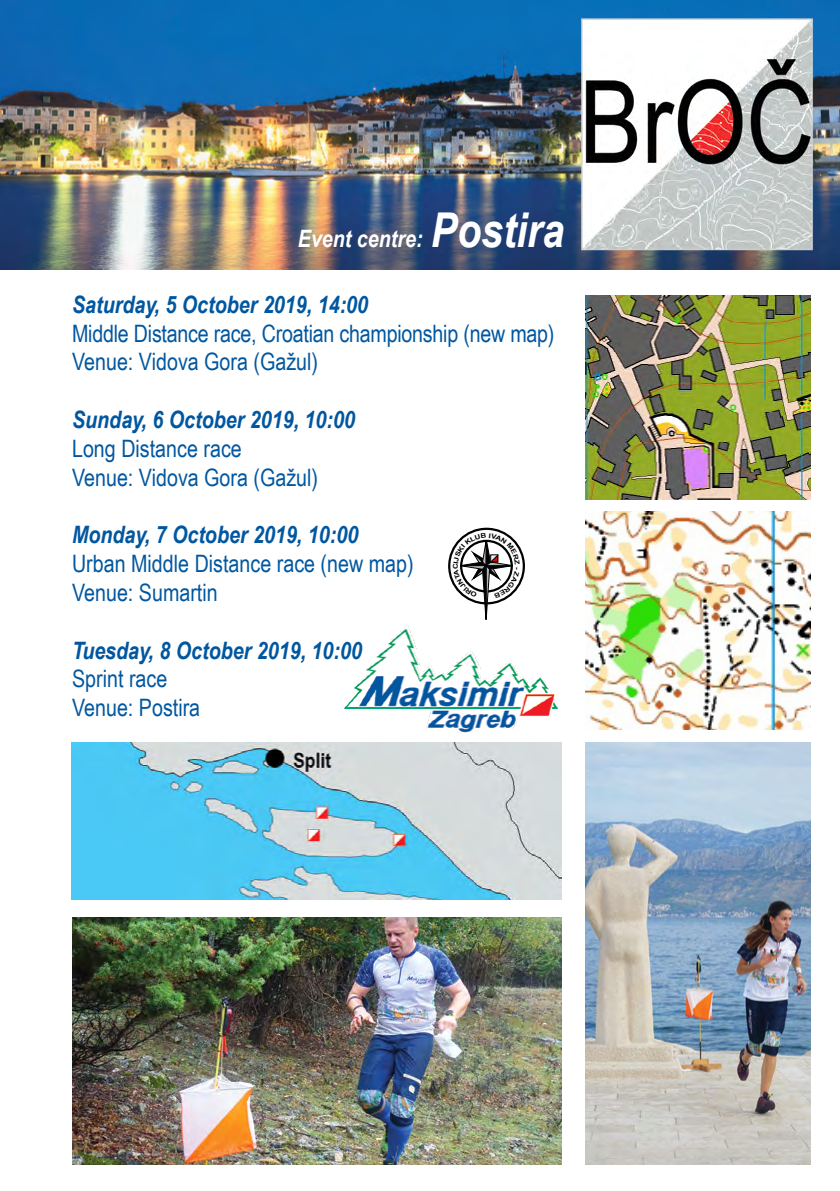
<style>
.page{position:relative;width:840px;height:1191px;background:#fff}
.page>*{position:absolute;margin:0;border:0;box-sizing:border-box;transform-origin:0 0}
.t1{font:24px/28.8px "Arial Narrow";color:#0057a0}
.t2{font:italic 700 24px "Arial Narrow";color:#0057a0}
.t3{font:italic 700 24px "Arial Narrow";color:#fff}
.t4{font:700 6.6px "Arial Narrow";color:#000;scale:1.48 1}
.s1{font-size:48px}
</style>
<div class="page">
<img style="left:0;top:0;width:839px;height:269px">
<img style="left:585px;top:295px;width:225px;height:204px">
<img style="left:578px;top:15px;width:238px;height:239px">
<img style="left:344px;top:625px;width:215px;height:108px">
<img style="left:71px;top:742px;width:490px;height:157px">
<img style="left:585px;top:742px;width:225px;height:422px">
<img style="left:72px;top:917px;width:489px;height:247px">
<img style="left:585px;top:512px;width:225px;height:218px">
<div style="left:448px;top:527px;width:76px;height:77px;border:2px solid #000;border-radius:50%"></div>
<svg style="left:453px;top:533px;width:66px;height:87px"></svg>
<p class="t3" style="left:298px;top:220px;width:268px">Event centre: <span class="s1">Postira</span></p>
<p class="t2" style="left:72px;top:286px;width:297px">Saturday, 5 October 2019, 14:00</p>
<p class="t1" style="left:72px;top:318px;width:483px">Middle Distance race, Croatian championship (new map)<br>Venue: Vidova Gora (Gažul)</p>
<p class="t2" style="left:72px;top:401px;width:284px">Sunday, 6 October 2019, 10:00</p>
<p class="t1" style="left:72px;top:433px;width:247px">Long Distance race<br>Venue: Vidova Gora (Gažul)</p>
<p class="t2" style="left:72px;top:517px;width:287px">Monday, 7 October 2019, 10:00</p>
<p class="t1" style="left:72px;top:548px;width:343px">Urban Middle Distance race (new map)<br>Venue: Sumartin</p>
<p class="t2" style="left:72px;top:632px;width:291px">Tuesday, 8 October 2019, 10:00</p>
<p class="t1" style="left:72px;top:663px;width:130px">Sprint race<br>Venue: Postira</p>
<p class="t4" style="left:450px;top:569px;width:5px;rotate:-90deg">C</p>
</div>
